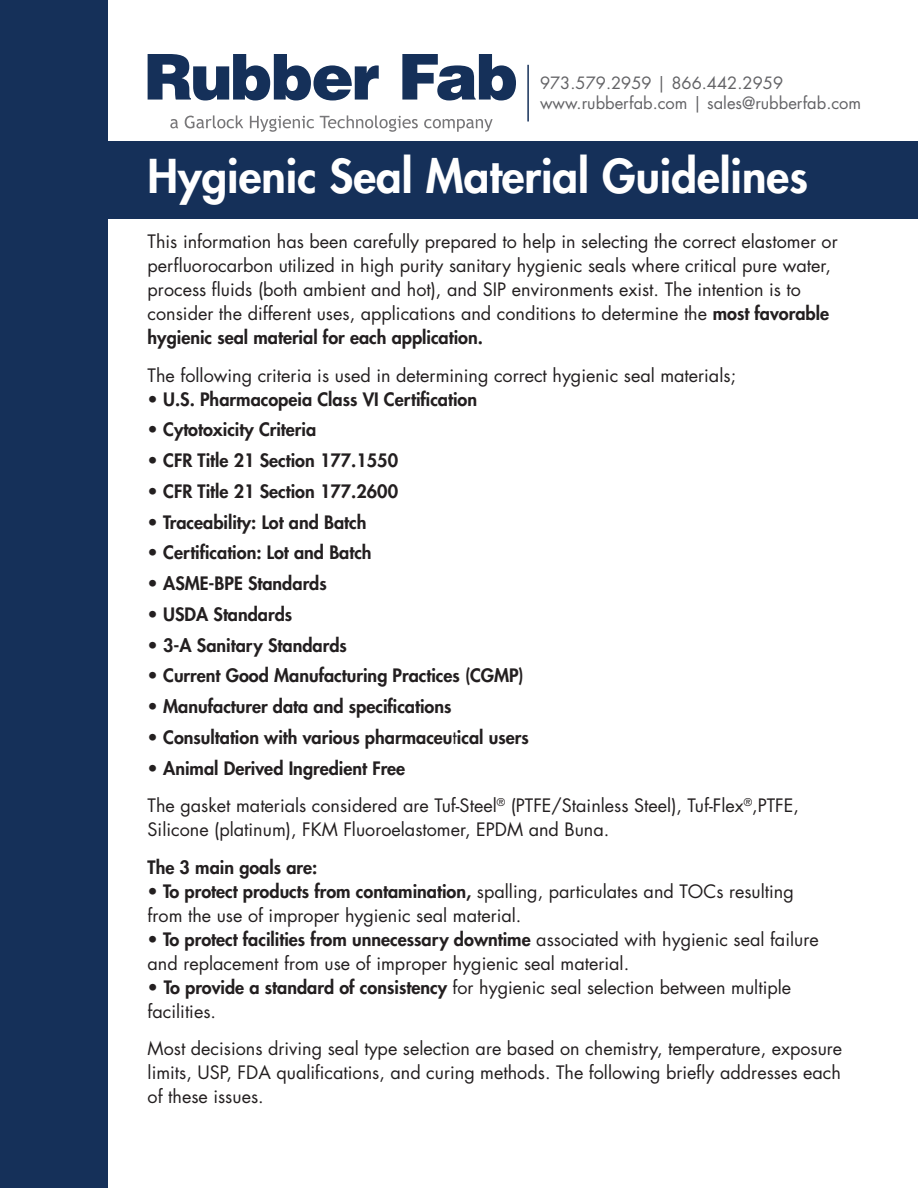
<style>
.page{position:relative;width:918px;height:1188px;background:#fff}
.page>*{position:absolute;margin:0;border:0;box-sizing:border-box;transform-origin:0 0}
.t1{font:800 45.3px "Futura Std";color:#fff}
.t2{font:18px "Futura Std";color:#231f20}
.t3{font:800 18px "Futura Std";color:#231f20}
.t4{font:16.5px "Futura Std";color:#636366}
.s1{font-weight:800}
.s2{font-weight:400}
</style>
<div class="page">
<svg style="left:148px;top:54px;width:231px;height:46px"></svg>
<svg style="left:402px;top:54px;width:114px;height:46px"></svg>
<svg style="left:170px;top:119px;width:8px;height:9px"></svg>
<svg style="left:185px;top:115px;width:58px;height:13px"></svg>
<svg style="left:250px;top:116px;width:64px;height:16px"></svg>
<svg style="left:320px;top:115px;width:98px;height:17px"></svg>
<svg style="left:424px;top:119px;width:69px;height:13px"></svg>
<div style="left:0;top:0;width:108px;height:1188px;background:#153059"></div>
<div style="left:54px;top:141px;width:864px;height:78px;background:#153059"></div>
<hr style="left:527px;top:65px;width:2px;height:57px;background:#153059">
<p class="t4" style="left:540px;top:73px;width:245px">973.579.2959 | 866.442.2959</p>
<p class="t4" style="left:540px;top:93px;width:323px">www.rubberfab.com | sales@rubberfab.com</p>
<p class="t1" style="left:148px;top:148px;width:662px">Hygienic Seal Material Guidelines</p>
<p class="t2" style="left:148px;top:230px;width:692px">This information has been carefully prepared to help in selecting the correct elastomer or</p>
<p class="t2" style="left:148px;top:254px;width:685px">perfluorocarbon utilized in high purity sanitary hygienic seals where critical pure water,</p>
<p class="t2" style="left:148px;top:278px;width:655px">process fluids (both ambient and hot), and SIP environments exist. The intention is to</p>
<p class="t2" style="left:148px;top:302px;width:683px">consider the different uses, applications and conditions to determine the <span class="s1">most favorable</span></p>
<p class="t3" style="left:148px;top:326px;width:337px">hygienic seal material for each application.</p>
<p class="t2" style="left:148px;top:364px;width:590px">The following criteria is used in determining correct hygienic seal materials;</p>
<p class="t3" style="left:148px;top:388px;width:331px">• U.S. Pharmacopeia Class VI Certification</p>
<p class="t3" style="left:148px;top:418px;width:170px">• Cytotoxicity Criteria</p>
<p class="t3" style="left:148px;top:449px;width:252px">• CFR Title 21 Section 177.1550</p>
<p class="t3" style="left:148px;top:480px;width:252px">• CFR Title 21 Section 177.2600</p>
<p class="t3" style="left:148px;top:511px;width:220px">• Traceability: Lot and Batch</p>
<p class="t3" style="left:148px;top:541px;width:226px">• Certification: Lot and Batch</p>
<p class="t3" style="left:148px;top:572px;width:181px">• ASME-BPE Standards</p>
<p class="t3" style="left:148px;top:603px;width:146px">• USDA Standards</p>
<p class="t3" style="left:148px;top:634px;width:201px">• 3-A Sanitary Standards</p>
<p class="t3" style="left:148px;top:664px;width:378px">• Current Good Manufacturing Practices (CGMP)</p>
<p class="t3" style="left:148px;top:695px;width:305px">• Manufacturer data and specifications</p>
<p class="t3" style="left:148px;top:726px;width:383px">• Consultation with various pharmaceu<span class="s2">t</span>ical users</p>
<p class="t3" style="left:148px;top:757px;width:259px">• Animal Derived Ingredient Free</p>
<p class="t2" style="left:148px;top:794px;width:653px">The gasket materials considered are Tuf-Steel<sup>®</sup> (PTFE/Stainless Steel), Tuf-Flex<sup>®</sup>,PTFE,</p>
<p class="t2" style="left:148px;top:818px;width:463px">Silicone (platinum), FKM Fluoroelastomer, EPDM and Buna.</p>
<p class="t3" style="left:148px;top:856px;width:171px">The 3 main goals are:</p>
<p class="t2" style="left:148px;top:880px;width:648px"><span class="s1">• To protect products from contamination,</span> spalling, particulates and TOCs resulting</p>
<p class="t2" style="left:148px;top:904px;width:375px">from the use of improper hygienic seal material.</p>
<p class="t3" style="left:148px;top:928px;width:673px">• To protect facilities from unnecessary downtime <span class="s2">associated with hygienic seal failure</span></p>
<p class="t2" style="left:148px;top:952px;width:483px">and replacement from use of improper hygienic seal material.</p>
<p class="t2" style="left:148px;top:976px;width:645px">• <span class="s1">To provide a standard of consistency</span> for hygienic seal selection between multiple</p>
<p class="t2" style="left:148px;top:1000px;width:70px">facilities.</p>
<p class="t2" style="left:148px;top:1037px;width:696px">Most decisions driving seal type selection are based on chemistry, temperature, exposure</p>
<p class="t2" style="left:148px;top:1061px;width:695px">limits, USP, FDA qualifications, and curing methods. The following briefly addresses each</p>
<p class="t2" style="left:148px;top:1085px;width:118px">of these issues.</p>
</div>
